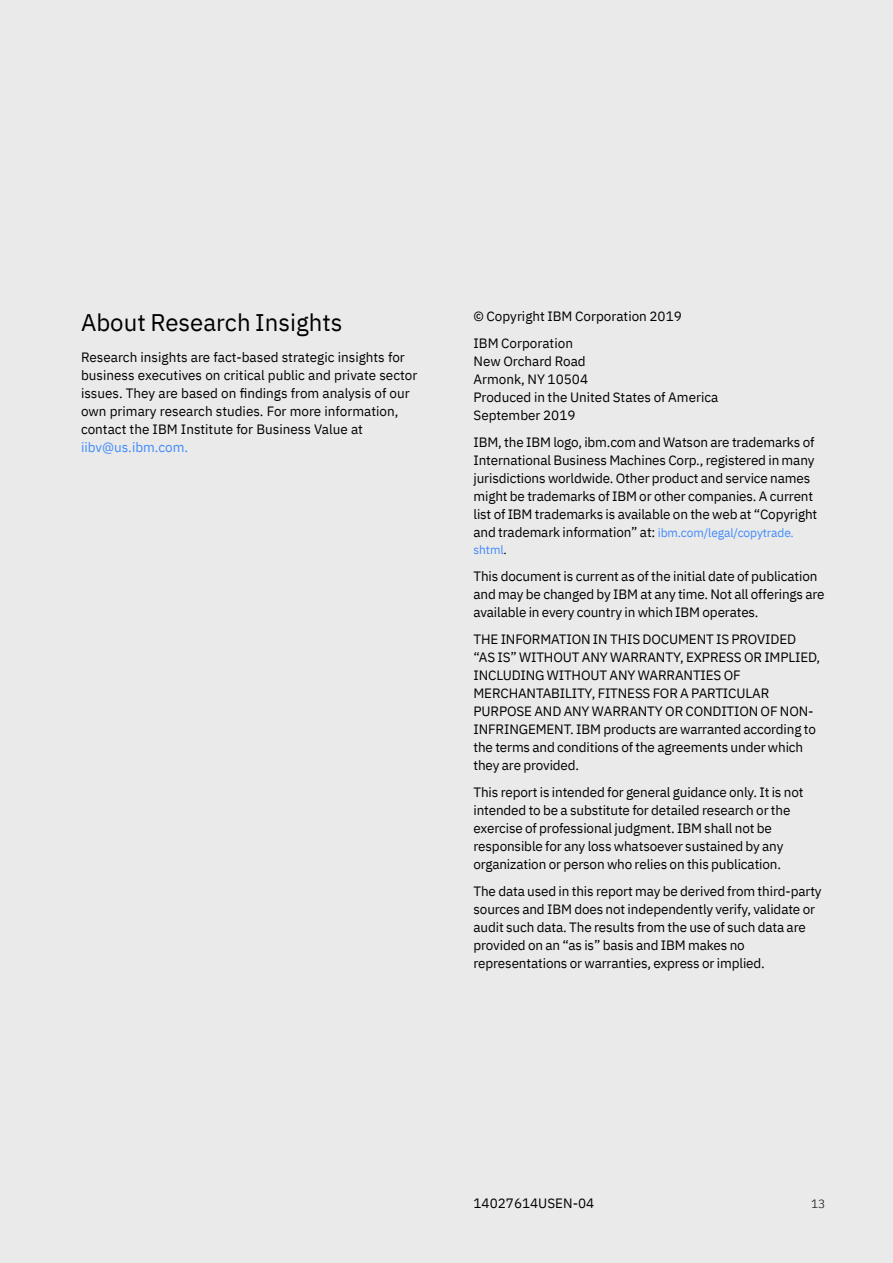
<style>
.page{position:relative;width:893px;height:1263px;background:#eaeaea}
.page>*{position:absolute;margin:0;border:0;box-sizing:border-box;transform-origin:0 0}
.t1{font:24px "IBM Plex Sans";color:#000}
.t2{font:13.5px/18px "IBM Plex Sans";letter-spacing:-.01em;color:#000}
.t3{font:13.5px "IBM Plex Sans";color:#408bfc}
.t4{font:12px "IBM Plex Sans";letter-spacing:-.01em;color:#408bfc}
.t5{font:300 12px "IBM Plex Sans";color:#000}
.s1{font-size:12px;color:#408bfc}
.s2{color:#000}
</style>
<div class="page">
<h1 class="t1" style="left:81px;top:304px;width:263px">About Research Insights</h1>
<p class="t2" style="left:81px;top:347px;width:338px">Research insights are fact-based strategic insights for business executives on critical public and private sector issues. They are based on findings from analysis of our own primary research studies. For more information, contact the IBM Institute for Business Value at</p>
<p class="t3" style="left:81px;top:437px;width:109px">iibv@us.ibm.com.</p>
<p class="t2" style="left:473px;top:302px;width:210px;line-height:27px">© Copyright IBM Corporation 2019<br>IBM Corporation</p>
<p class="t2" style="left:473px;top:351px;width:246px">New Orchard Road<br>Armonk, NY 10504<br>Produced in the United States of America<br>September 2019</p>
<p class="t2" style="left:473px;top:432px;width:345px">IBM, the IBM logo, ibm.com and Watson are trademarks of International Business Machines Corp., registered in many jurisdictions worldwide. Other product and service names might be trademarks of IBM or other companies. A current list of IBM trademarks is available on the web at “Copyright and trademark information” at: <span class="s1">ibm.com/legal/copytrade.</span></p>
<p class="t4" style="left:473px;top:540px;width:35px">shtml<span class="s2">.</span></p>
<p class="t2" style="left:473px;top:566px;width:353px">This document is current as of the initial date of publication and may be changed by IBM at any time. Not all offerings are available in every country in which IBM operates.</p>
<p class="t2" style="left:473px;top:629px;width:348px">THE INFORMATION IN THIS DOCUMENT IS PROVIDED “AS IS” WITHOUT ANY WARRANTY, EXPRESS OR IMPLIED, INCLUDING WITHOUT ANY WARRANTIES OF MERCHANTABILITY, FITNESS FOR A PARTICULAR PURPOSE AND ANY WARRANTY OR CONDITION OF NON-INFRINGEMENT. IBM products are warranted according to the terms and conditions of the agreements under which they are provided.</p>
<p class="t2" style="left:473px;top:782px;width:332px">This report is intended for general guidance only. It is not intended to be a substitute for detailed research or the exercise of professional judgment. IBM shall not be responsible for any loss whatsoever sustained by any organization or person who relies on this publication.</p>
<p class="t2" style="left:473px;top:881px;width:350px">The data used in this report may be derived from third-party sources and IBM does not independently verify, validate or audit such data. The results from the use of such data are provided on an “as is” basis and IBM makes no representations or warranties, express or implied.</p>
<p class="t2" style="left:473px;top:1193px;width:122px">14027614USEN-04</p>
<p class="t5" style="left:811px;top:1195px;width:16px">13</p>
</div>
